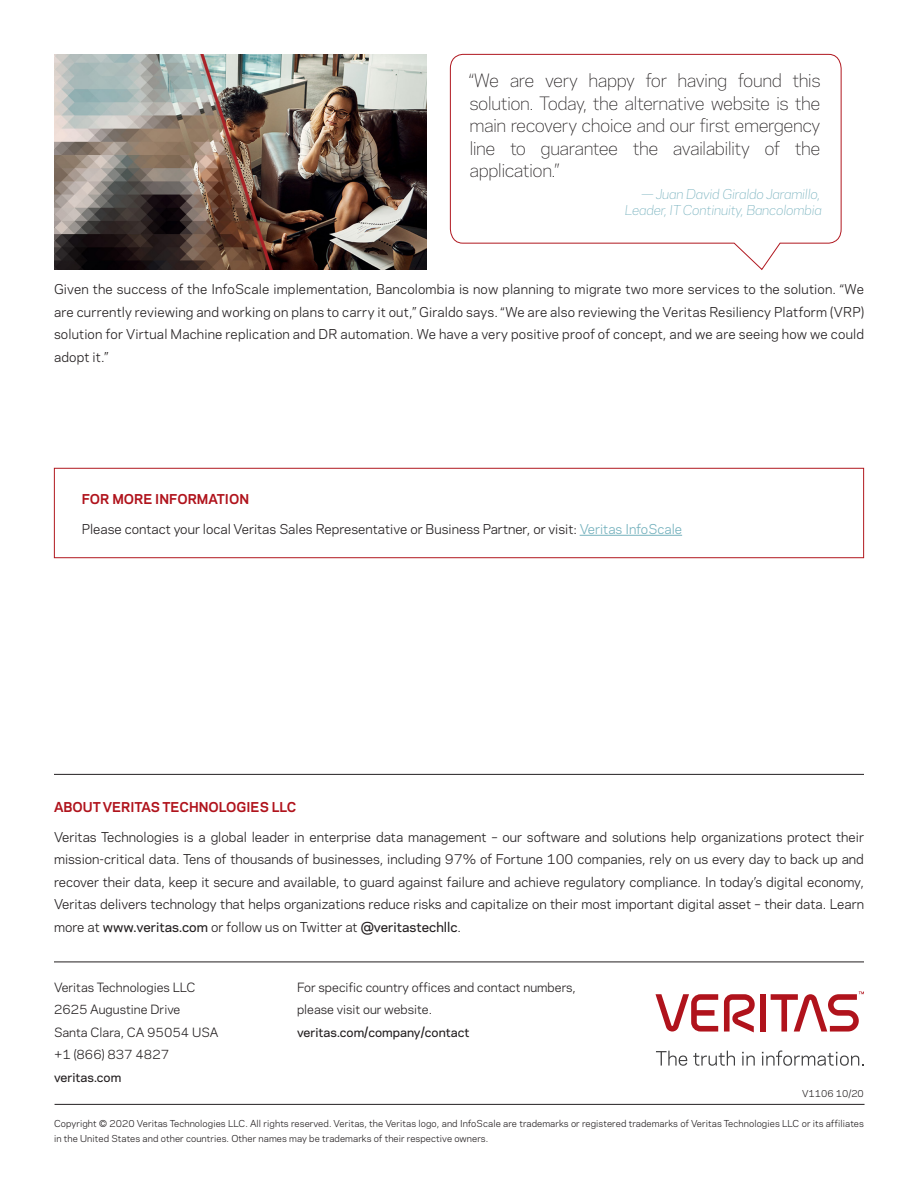
<style>
.page{position:relative;width:918px;height:1188px;background:#fff}
.page>*{position:absolute;margin:0;border:0;box-sizing:border-box;transform-origin:0 0}
.t1{font:300 17.25px/22.5px "Polaris";letter-spacing:-.035em;color:#231f20;text-align:justify}
.Body_Copy{font:12.75px/22.5px "Polaris";color:#231f20;text-align:justify}
.t2{font:italic 300 12.75px/15.3px "Polaris";letter-spacing:-.02em;color:#73afbc;text-align:right}
.Paragraph_Title{font:700 12.75px "Polaris";color:#b0131c}
.t3{font:12px/22.5px "Polaris";color:#231f20}
.t4{font:500 12px "Polaris";color:#231f20}
.t5{font:9px/15px "Polaris";letter-spacing:.01em;color:#231f20}
.s1{color:#74b1bd}
.s2{font-weight:500}
</style>
<div class="page">
<hr style="left:55px;top:1104px;width:810px;height:1px;background:#231f20">
<svg style="left:724px;top:994px;width:31px;height:38px"></svg>
<div style="left:760px;top:994px;width:6px;height:38px;background:#b0131c"></div>
<svg style="left:656px;top:994px;width:62px;height:38px"></svg>
<svg style="left:771px;top:992px;width:93px;height:40px"></svg>
<svg style="left:656px;top:1051px;width:31px;height:15px"></svg>
<svg style="left:693px;top:1051px;width:42px;height:15px"></svg>
<svg style="left:742px;top:1052px;width:13px;height:14px"></svg>
<svg style="left:762px;top:1051px;width:102px;height:15px"></svg>
<hr style="left:54px;top:774px;width:810px;height:1px;background:#231f20">
<hr style="left:54px;top:962px;width:810px;height:1px;background:#231f20">
<img style="left:54px;top:54px;width:373px;height:216px">
<hr style="left:580px;top:535px;width:102px;height:1px;background:#74b1bd">
<div style="left:54px;top:468px;width:810px;height:90px;border:1px solid #b1181e"></div>
<svg style="left:450px;top:54px;width:392px;height:216px"></svg>
<p class="t1" style="left:470px;top:68px;width:353px">“We are very happy for having found this solution. Today, the alternative website is the main recovery choice and our first emergency line to guarantee the availability of the application.”</p>
<p class="t2" style="left:625px;top:186px;width:199px">— Juan David Giraldo Jaramillo,<br>Leader, IT Continuity, Bancolombia</p>
<p class="Body_Copy" style="left:54px;top:277px;width:812px">Given the success of the InfoScale implementation, Bancolombia is now planning to migrate two more services to the solution. “We are currently reviewing and working on plans to carry it out,” Giraldo says. “We are also reviewing the Veritas Resiliency Platform (VRP) solution for Virtual Machine replication and DR automation. We have a very positive proof of concept, and we are seeing how we could adopt it.”</p>
<p class="Paragraph_Title" style="left:82px;top:489px;width:169px">FOR MORE INFORMATION</p>
<p class="Body_Copy" style="left:82px;top:517px;width:602px">Please contact your local Veritas Sales Representative or Business Partner, or visit: <span class="s1">Veritas InfoScale</span></p>
<p class="Paragraph_Title" style="left:54px;top:797px;width:244px">ABOUT VERITAS TECHNOLOGIES LLC</p>
<p class="Body_Copy" style="left:54px;top:825px;width:812px">Veritas Technologies is a global leader in enterprise data management – our software and solutions help organizations protect their mission-critical data. Tens of thousands of businesses, including 97% of Fortune 100 companies, rely on us every day to back up and recover their data, keep it secure and available, to guard against failure and achieve regulatory compliance. In today’s digital economy, Veritas delivers technology that helps organizations reduce risks and capitalize on their most important digital asset – their data. Learn more at <span class="s2">www.veritas.com</span> or follow us on Twitter at <span class="s2">@veritastechllc</span>.</p>
<p class="t3" style="left:54px;top:975px;width:166px">Veritas Technologies LLC<br>2625 Augustine Drive<br>Santa Clara, CA 95054 USA +1 (866) 837 4827</p>
<p class="t4" style="left:54px;top:1068px;width:69px">veritas.com</p>
<p class="t3" style="left:297px;top:975px;width:280px">For specific country offices and contact numbers, please visit our website.</p>
<p class="t4" style="left:297px;top:1023px;width:174px">veritas.com/company/contact</p>
<p class="t5" style="left:802px;top:1085px;width:63px">V1106 10/20</p>
<p class="t5" style="left:54px;top:1115px;width:811px">Copyright © 2020 Veritas Technologies LLC. All rights reserved. Veritas, the Veritas logo, and InfoScale are trademarks or registered trademarks of Veritas Technologies LLC or its affiliates in the United States and other countries. Other names may be trademarks of their respective owners.</p>
</div>
